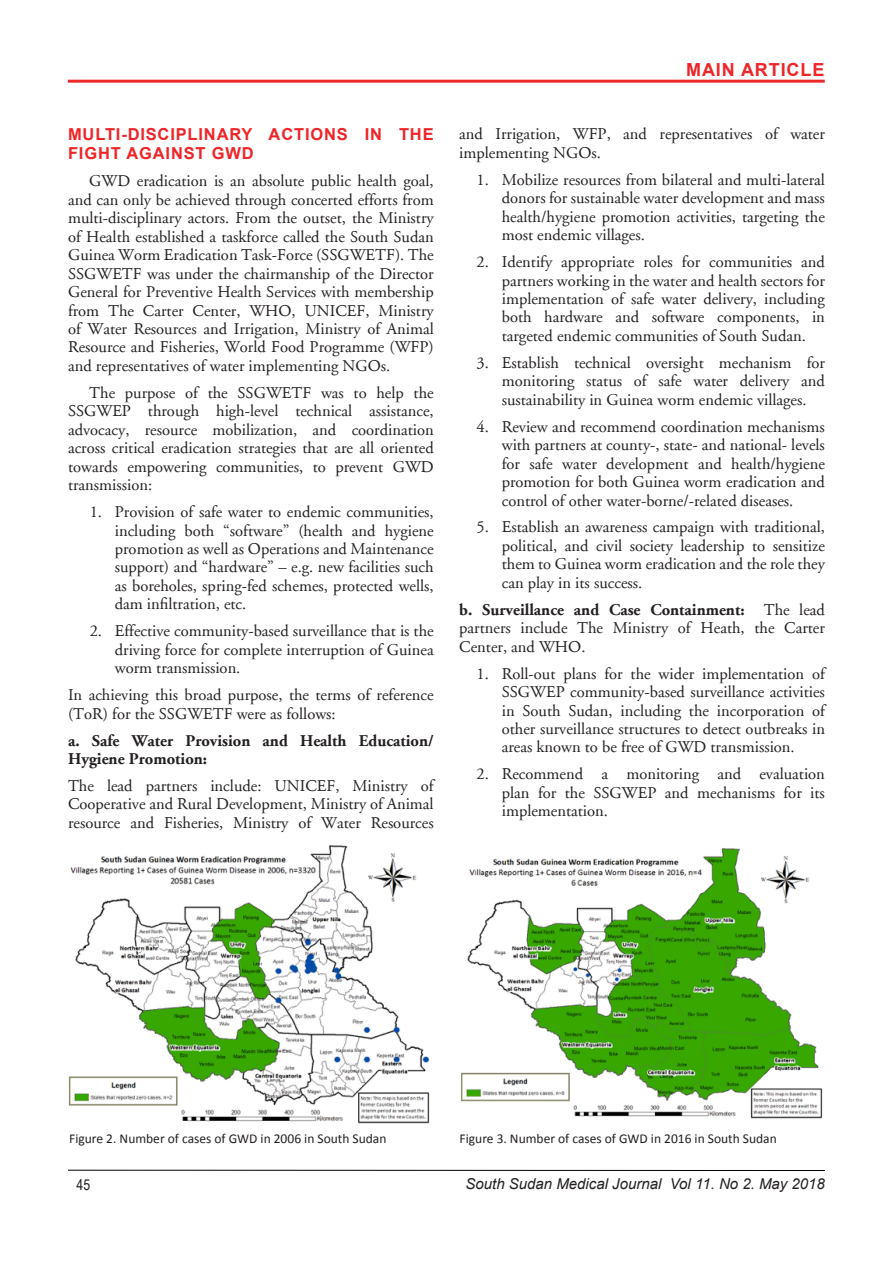
<style>
.page{position:relative;width:893px;height:1263px;background:#fff}
.page>*{position:absolute;margin:0;border:0;box-sizing:border-box;transform-origin:0 0}
.Sidebar{font:700 18px "Arial";letter-spacing:.05em;color:#ee2528}
.t1{font:16.5px/18.5px "Adobe Garamond";color:#231f20;text-align:justify}
.t2{font:700 16.5px/18.5px "Adobe Garamond";color:#231f20}
.t3{font:700 16.5px/19.8px "Arial";letter-spacing:.05em;color:#ee2528}
.t4{font:italic 15px "Arial";color:#231f20}
.t5{font:15px "Arial Narrow";color:#231f20}
.t6{font:13.5px "Calibri";color:#231f20}
.s1{font-weight:700}
</style>
<div class="page">
<hr style="left:68px;top:1170px;width:757px;height:1px;background:#000">
<hr style="left:68px;top:80px;width:757px;height:3px;background:#ec292a">
<img style="left:70px;top:846px;width:360px;height:277px">
<img style="left:462px;top:849px;width:361px;height:269px">
<p class="t3" style="left:68px;top:124px;width:367px">MULTI-DISCIPLINARY ACTIONS IN THE<br>FIGHT AGAINST GWD</p>
<p class="t1" style="left:68px;top:172px;width:367px;text-indent:21px">GWD eradication is an absolute public health goal, and can only be achieved through concerted efforts from multi-disciplinary actors. From the outset, the Ministry of Health established a taskforce called the South Sudan Guinea Worm Eradication Task-Force (SSGWETF). The SSGWETF was under the chairmanship of the Director General for Preventive Health Services with membership from The Carter Center, WHO, UNICEF, Ministry of Water Resources and Irrigation, Ministry of Animal Resource and Fisheries, World Food Programme (WFP) and representatives of water implementing NGOs.</p>
<p class="t1" style="left:68px;top:384px;width:367px;text-indent:21px">The purpose of the SSGWETF was to help the SSGWEP through high-level technical assistance, advocacy, resource mobilization, and coordination across critical eradication strategies that are all oriented towards empowering communities, to prevent GWD transmission:</p>
<p class="t1" style="left:115px;top:503px;width:320px;text-indent:-25px">1. Provision of safe water to endemic communities, including both “software” (health and hygiene promotion as well as Operations and Maintenance support) and “hardware” – e.g. new facilities such as boreholes, spring-fed schemes, protected wells, dam infiltration, etc.</p>
<p class="t1" style="left:115px;top:622px;width:320px;text-indent:-25px">2. Effective community-based surveillance that is the driving force for complete interruption of Guinea worm transmission.</p>
<p class="t1" style="left:68px;top:686px;width:367px">In achieving this broad purpose, the terms of reference (ToR) for the SSGWETF were as follows:</p>
<p class="t2" style="left:68px;top:731px;width:367px">a. Safe Water Provision and Health Education/<br>Hygiene Promotion:</p>
<p class="t1" style="left:68px;top:777px;width:367px">The lead partners include: UNICEF, Ministry of Cooperative and Rural Development, Ministry of Animal resource and Fisheries, Ministry of Water Resources</p>
<p class="Sidebar" style="left:686px;top:58px;width:140px">MAIN ARTICLE</p>
<p class="t1" style="left:459px;top:125px;width:367px">and Irrigation, WFP, and representatives of water implementing NGOs.</p>
<p class="t1" style="left:502px;top:171px;width:325px;text-indent:-25px">1. Mobilize resources from bilateral and multi-lateral donors for sustainable water development and mass health/hygiene promotion activities, targeting the most endemic villages.</p>
<p class="t1" style="left:502px;top:253px;width:325px;text-indent:-25px">2. Identify appropriate roles for communities and partners working in the water and health sectors for implementation of safe water delivery, including both hardware and software components, in targeted endemic communities of South Sudan.</p>
<p class="t1" style="left:502px;top:354px;width:325px;text-indent:-25px">3. Establish technical oversight mechanism for monitoring status of safe water delivery and sustainability in Guinea worm endemic villages.</p>
<p class="t1" style="left:502px;top:418px;width:325px;text-indent:-25px">4. Review and recommend coordination mechanisms with partners at county-, state- and national- levels for safe water development and health/hygiene promotion for both Guinea worm eradication and control of other water-borne/-related diseases.</p>
<p class="t1" style="left:502px;top:518px;width:325px;text-indent:-25px">5. Establish an awareness campaign with traditional, political, and civil society leadership to sensitize them to Guinea worm eradication and the role they can play in its success.</p>
<p class="t1" style="left:459px;top:601px;width:367px"><span class="s1">b. Surveillance and Case Containment:</span> The lead partners include The Ministry of Heath, the Carter Center, and WHO.</p>
<p class="t1" style="left:502px;top:665px;width:325px;text-indent:-25px">1. Roll-out plans for the wider implementation of SSGWEP community-based surveillance activities in South Sudan, including the incorporation of other surveillance structures to detect outbreaks in areas known to be free of GWD transmission.</p>
<p class="t1" style="left:502px;top:765px;width:325px;text-indent:-25px">2. Recommend a monitoring and evaluation plan for the SSGWEP and mechanisms for its implementation.</p>
<p class="t6" style="left:69px;top:1130px;width:319px">Figure 2. Number of cases of GWD in 2006 in South Sudan</p>
<p class="t6" style="left:460px;top:1130px;width:319px">Figure 3. Number of cases of GWD in 2016 in South Sudan</p>
<p class="t5" style="left:76px;top:1174px;width:15px">45</p>
<p class="t4" style="left:465px;top:1174px;width:361px">South Sudan Medical Journal Vol 11. No 2. May 2018</p>
</div>
